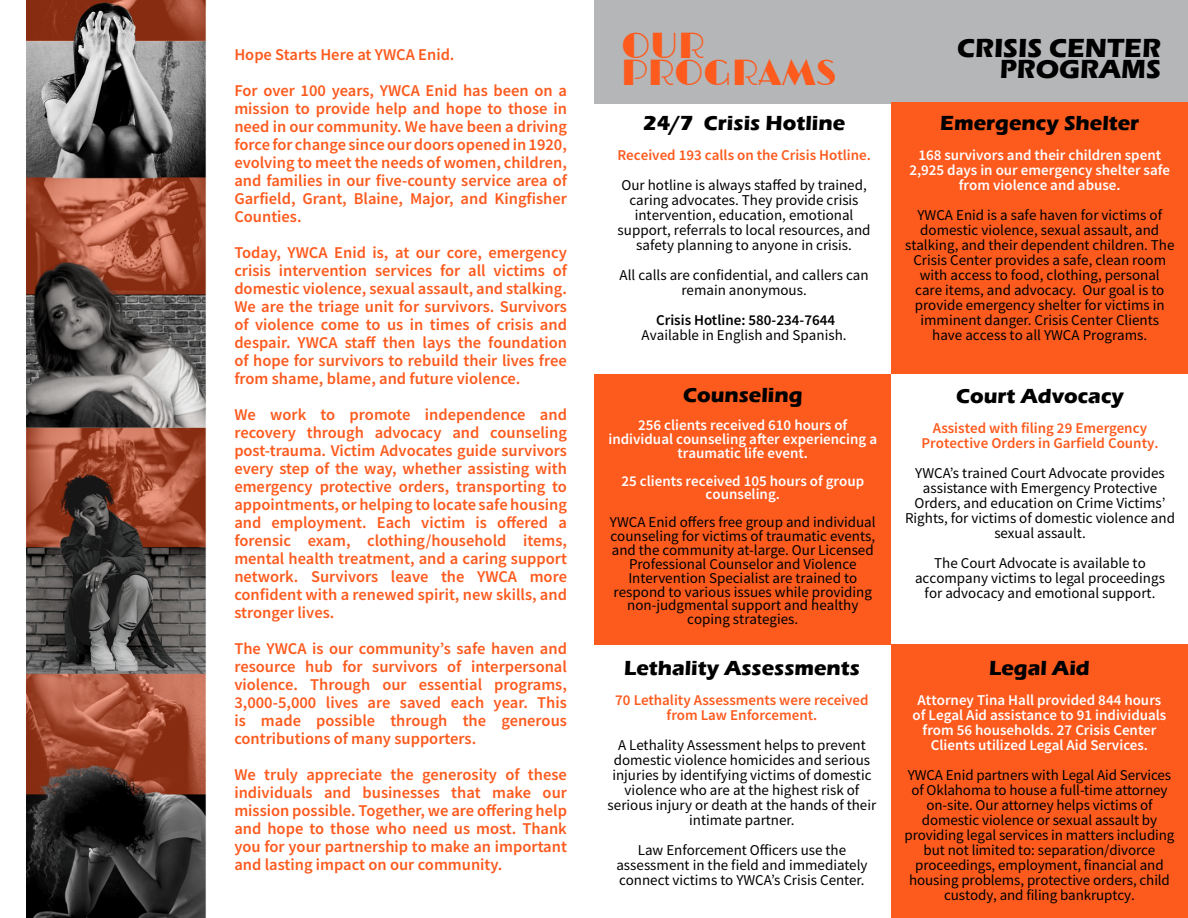
<style>
.page{position:relative;width:1188px;height:918px;background:#fff}
.page>*{position:absolute;margin:0;border:0;box-sizing:border-box;transform-origin:0 0}
.t1{font:36px/27px "Limelight";color:#fd5a1e}
.t2{font:700 27px/21px "Eras ITC";color:#000;text-align:right}
.t3{font:700 21px "Eras ITC";color:#000}
.t4{font:600 16.5px/18px "Source Sans Pro";color:#fd5a1e;text-align:justify}
.t5{font:15px/15px "Source Sans Pro";color:#000;text-align:center}
.t6{font:600 15px/15px "Source Sans Pro";color:#fff;text-align:center}
.t7{font:600 15px/15px "Source Sans Pro";color:#fd5a1e;text-align:center}
.t8{font:600 15px "Source Sans Pro";color:#000}
</style>
<div class="page">
<div style="left:594px;top:374px;width:297px;height:271px;background:#fd5a1e"></div>
<img style="left:26px;top:0;width:180px;height:918px">
<div style="left:594px;top:0;width:594px;height:103px;background:#b4b6b8"></div>
<div style="left:891px;top:103px;width:297px;height:271px;background:#fd5a1e"></div>
<div style="left:891px;top:645px;width:297px;height:273px;background:#fd5a1e"></div>
<p class="t4" style="left:234px;top:37px;width:334px;line-height:36px">Hope Starts Here at YWCA Enid.<br>For over 100 years, YWCA Enid has been on a</p>
<p class="t4" style="left:234px;top:100px;width:334px">mission to provide help and hope to those in need in our community. We have been a driving force for change since our doors opened in 1920, evolving to meet the needs of women, children, and families in our five-county service area of Garfield, Grant, Blaine, Major, and Kingfisher Counties.</p>
<p class="t4" style="left:234px;top:244px;width:334px">Today, YWCA Enid is, at our core, emergency crisis intervention services for all victims of domestic violence, sexual assault, and stalking.<br>We are the triage unit for survivors. Survivors of violence come to us in times of crisis and despair. YWCA staff then lays the foundation of hope for survivors to rebuild their lives free from shame, blame, and future violence.</p>
<p class="t4" style="left:234px;top:406px;width:334px">We work to promote independence and recovery through advocacy and counseling post-trauma. Victim Advocates guide survivors every step of the way, whether assisting with emergency protective orders, transporting to appointments, or helping to locate safe housing and employment. Each victim is offered a forensic exam, clothing/household items, mental health treatment, and a caring support network. Survivors leave the YWCA more confident with a renewed spirit, new skills, and stronger lives.</p>
<p class="t4" style="left:234px;top:640px;width:334px">The YWCA is our community’s safe haven and resource hub for survivors of interpersonal violence. Through our essential programs, 3,000-5,000 lives are saved each year. This is made possible through the generous contributions of many supporters.</p>
<p class="t4" style="left:234px;top:766px;width:334px">We truly appreciate the generosity of these individuals and businesses that make our mission possible. Together, we are offering help and hope to those who need us most. Thank you for your partnership to make an important and lasting impact on our community.</p>
<h1 class="t1" style="left:621px;top:33px;width:217px">OUR<br>PROGRAMS</h1>
<h3 class="t3" style="left:643px;top:111px;width:204px">24/7 Crisis Hotline</h3>
<p class="t7" style="left:617px;top:148px;width:255px">Received 193 calls on the Crisis Hotline.</p>
<p class="t5" style="left:618px;top:178px;width:254px">Our hotline is always staffed by trained, caring advocates. They provide crisis intervention, education, emotional support, referrals to local resources, and safety planning to anyone in crisis.</p>
<p class="t5" style="left:620px;top:268px;width:251px">All calls are confidential, and callers can remain anonymous.</p>
<p class="t8" style="left:656px;top:310px;width:181px">Crisis Hotline: 580-234-7644</p>
<p class="t5" style="left:642px;top:328px;width:206px">Available in English and Spanish.</p>
<h3 class="t3" style="left:683px;top:383px;width:121px">Counseling</h3>
<p class="t6" style="left:608px;top:418px;width:270px;line-height:13.8px">256 clients received 610 hours of individual counseling after experiencing a traumatic life event.</p>
<p class="t6" style="left:621px;top:474px;width:244px;line-height:13.8px">25 clients received 105 hours of group counseling.</p>
<p class="t5" style="left:610px;top:515px;width:267px;line-height:14px">YWCA Enid offers free group and individual counseling for victims of traumatic events, and the community at-large. Our Licensed Professional Counselor and Violence Intervention Specialist are trained to respond to various issues while providing non-judgmental support and healthy coping strategies.</p>
<h3 class="t3" style="left:624px;top:655px;width:237px">Lethality Assessments</h3>
<p class="t7" style="left:615px;top:692px;width:255px">70 Lethality Assessments were received from Law Enforcement.</p>
<p class="t5" style="left:608px;top:737px;width:270px">A Lethality Assessment helps to prevent domestic violence homicides and serious injuries by identifying victims of domestic violence who are at the highest risk of serious injury or death at the hands of their intimate partner.</p>
<p class="t5" style="left:616px;top:842px;width:253px">Law Enforcement Officers use the assessment in the field and immediately connect victims to YWCA’s Crisis Center.</p>
<h2 class="t2" style="left:957px;top:38px;width:130px">CRISIS CENTE</h2>
<h2 class="t2" style="left:1000px;top:38px;width:163px">R<br>Programs</h2>
<h3 class="t3" style="left:940px;top:111px;width:200px">Emergency Shelter</h3>
<p class="t6" style="left:909px;top:148px;width:262px">168 survivors and their children spent<br>2,925 days in our emergency shelter safe from violence and abuse.</p>
<p class="t5" style="left:905px;top:208px;width:271px">YWCA Enid is a safe haven for victims of domestic violence, sexual assault, and stalking, and their dependent children. The Crisis Center provides a safe, clean room with access to food, clothing, personal care items, and advocacy. Our goal is to provide emergency shelter for victims in imminent danger. Crisis Center Clients have access to all YWCA Programs.</p>
<h3 class="t3" style="left:956px;top:384px;width:170px">Court Advocacy</h3>
<p class="t7" style="left:921px;top:420px;width:239px">Assisted with filing 29 Emergency<br>Protective Orders in Garfield County.</p>
<p class="t5" style="left:905px;top:465px;width:271px">YWCA’s trained Court Advocate provides assistance with Emergency Protective Orders, and education on Crime Victims’ Rights, for victims of domestic violence and sexual assault.</p>
<p class="t5" style="left:915px;top:555px;width:251px">The Court Advocate is available to accompany victims to legal proceedings for advocacy and emotional support.</p>
<h3 class="t3" style="left:989px;top:655px;width:102px">Legal Aid</h3>
<p class="t6" style="left:913px;top:692px;width:255px">Attorney Tina Hall provided 844 hours of Legal Aid assistance to 91 individuals from 56 households. 27 Crisis Center Clients utilized Legal Aid Services.</p>
<p class="t5" style="left:904px;top:767px;width:271px">YWCA Enid partners with Legal Aid Services of Oklahoma to house a full-time attorney on-site. Our attorney helps victims of domestic violence or sexual assault by providing legal services in matters including but not limited to: separation/divorce proceedings, employment, financial and housing problems, protective orders, child custody, and filing bankruptcy.</p>
</div>
